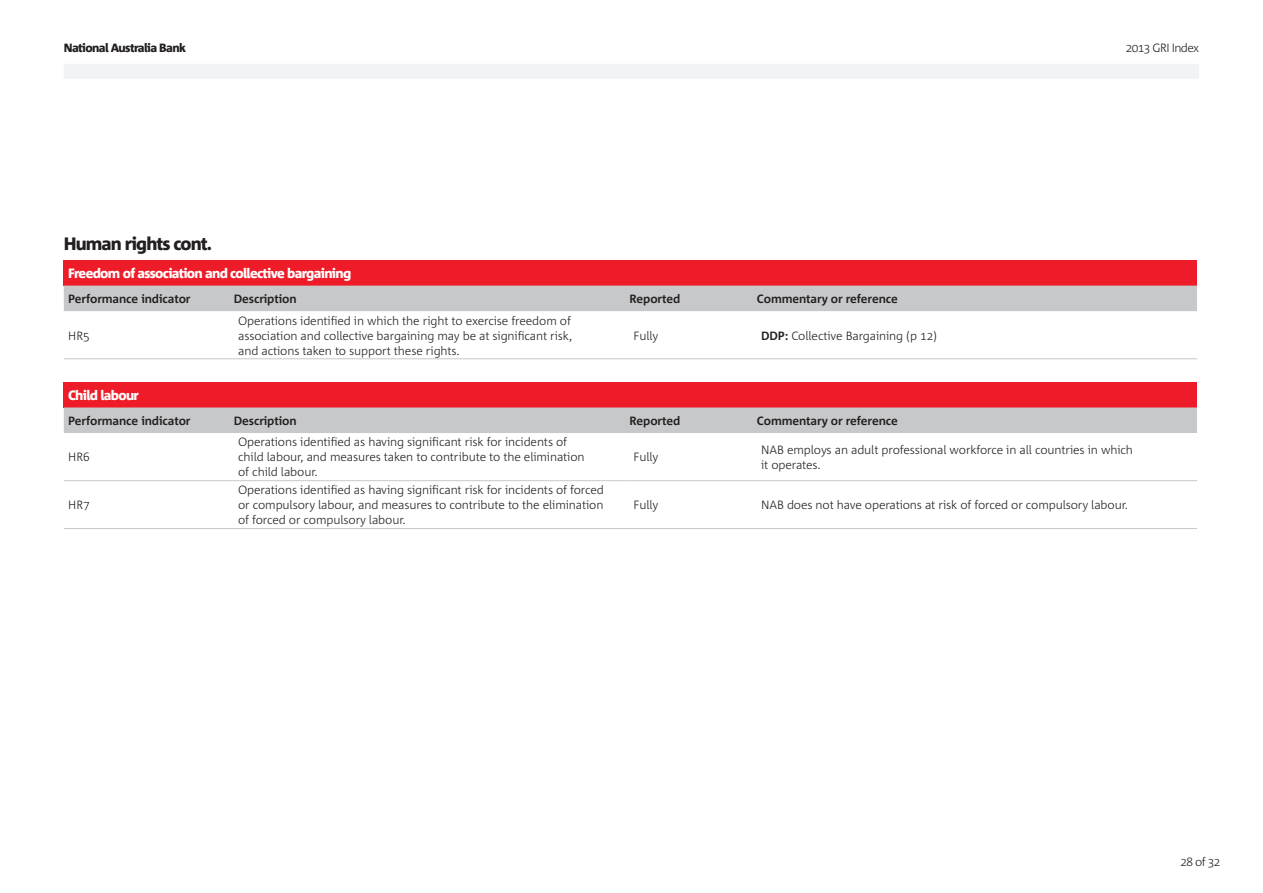
<style>
.page{position:relative;width:1263px;height:893px;background:#fff}
.page>*{position:absolute;margin:0;border:0;box-sizing:border-box;transform-origin:0 0}
.t1{font:800 18px "Corpid C1";letter-spacing:-.05em;color:#231f20}
.t2{font:800 13.5px "Corpid";letter-spacing:-.05em;color:#fff}
.t3{font:300 12px/15px "Corpid C1";letter-spacing:-.01em;color:#231f20;text-align:justify}
.t4{font:700 12px "Corpid";letter-spacing:-.01em;color:#231f20}
.t5{font:800 12px "Corpid";letter-spacing:-.05em;color:#231f20}
.t6{font:300 12px "Corpid";letter-spacing:-.05em;color:#231f20}
.s1{font-weight:700}
</style>
<div class="page">
<div style="left:64px;top:64px;width:1135px;height:15px;background:#f2f3f4"></div>
<div style="left:64px;top:260px;width:1133px;height:26px;background:#ee1c28"></div>
<div style="left:64px;top:286px;width:1133px;height:25px;background:#c7c8ca"></div>
<hr style="left:64px;top:359px;width:170px;height:1px;background:#c7c8ca">
<hr style="left:234px;top:359px;width:395px;height:1px;background:#c7c8ca">
<hr style="left:629px;top:359px;width:128px;height:1px;background:#c7c8ca">
<hr style="left:757px;top:359px;width:440px;height:1px;background:#c7c8ca">
<div style="left:64px;top:382px;width:1133px;height:25px;background:#ee1c28"></div>
<div style="left:64px;top:407px;width:1133px;height:26px;background:#c7c8ca"></div>
<hr style="left:64px;top:480px;width:170px;height:1px;background:#c7c8ca">
<hr style="left:64px;top:528px;width:170px;height:1px;background:#c7c8ca">
<hr style="left:234px;top:480px;width:395px;height:1px;background:#c7c8ca">
<hr style="left:234px;top:528px;width:395px;height:1px;background:#c7c8ca">
<hr style="left:629px;top:480px;width:128px;height:1px;background:#c7c8ca">
<hr style="left:757px;top:480px;width:440px;height:1px;background:#c7c8ca">
<hr style="left:629px;top:528px;width:128px;height:1px;background:#c7c8ca">
<hr style="left:757px;top:528px;width:440px;height:1px;background:#c7c8ca">
<p class="t5" style="left:64px;top:41px;width:124px">National Australia Bank</p>
<p class="t6" style="left:1126px;top:41px;width:75px">2013 GRI Index</p>
<h1 class="t1" style="left:64px;top:232px;width:150px">Human rights cont.</h1>
<p class="t2" style="left:68px;top:266px;width:285px">Freedom of association and collective bargaining</p>
<p class="t4" style="left:68px;top:292px;width:124px">Performance indicator</p>
<p class="t4" style="left:234px;top:292px;width:64px">Description</p>
<p class="t4" style="left:629px;top:292px;width:52px">Reported</p>
<p class="t4" style="left:757px;top:292px;width:142px">Commentary or reference</p>
<p class="t3" style="left:68px;top:327px;width:23px">HR5</p>
<p class="t3" style="left:238px;top:312px;width:336px">Operations identified in which the right to exercise freedom of association and collective bargaining may be at significant risk, and actions taken to support these rights.</p>
<p class="t3" style="left:634px;top:327px;width:26px">Fully</p>
<p class="t3" style="left:761px;top:327px;width:177px"><span class="s1">DDP:</span> Collective Bargaining (p 12)</p>
<p class="t2" style="left:68px;top:388px;width:72px">Child labour</p>
<p class="t4" style="left:68px;top:414px;width:124px">Performance indicator</p>
<p class="t4" style="left:234px;top:414px;width:64px">Description</p>
<p class="t4" style="left:629px;top:414px;width:52px">Reported</p>
<p class="t4" style="left:757px;top:414px;width:142px">Commentary or reference</p>
<p class="t3" style="left:68px;top:449px;width:23px">HR6</p>
<p class="t3" style="left:238px;top:434px;width:348px;text-align:left">Operations identified as having significant risk for incidents of child labour, and measures taken to contribute to the elimination of child labour.</p>
<p class="t3" style="left:634px;top:449px;width:26px">Fully</p>
<p class="t3" style="left:761px;top:442px;width:373px">NAB employs an adult professional workforce in all countries in which it operates.</p>
<p class="t3" style="left:68px;top:497px;width:23px">HR7</p>
<p class="t3" style="left:238px;top:482px;width:367px">Operations identified as having significant risk for incidents of forced or compulsory labour, and measures to contribute to the elimination of forced or compulsory labour.</p>
<p class="t3" style="left:634px;top:497px;width:26px">Fully</p>
<p class="t3" style="left:761px;top:497px;width:368px">NAB does not have operations at risk of forced or compulsory labour.</p>
<p class="t6" style="left:1195px;top:855px;width:27px">of 32</p>
</div>
